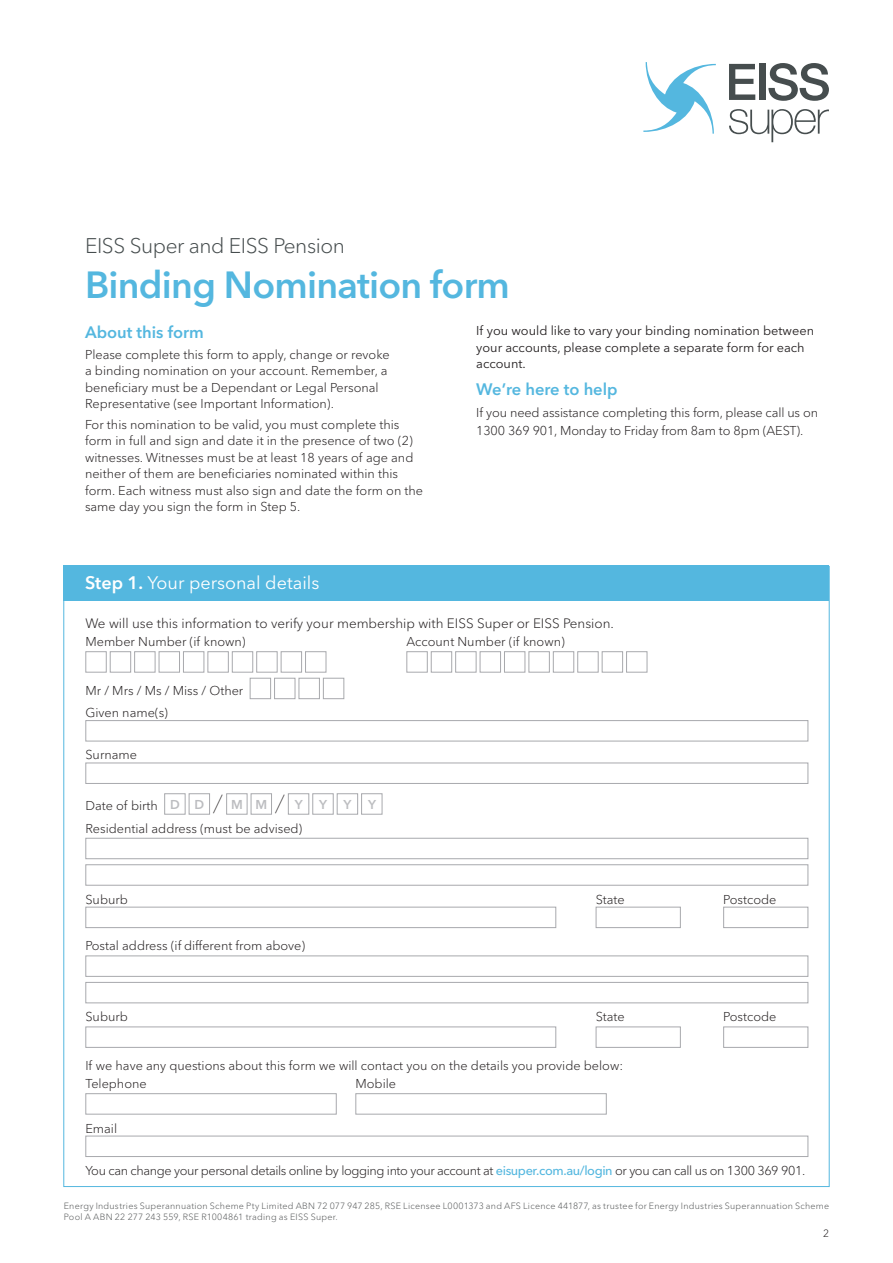
<style>
.page{position:relative;width:893px;height:1263px;background:#fff}
.page>*{position:absolute;margin:0;border:0;box-sizing:border-box;transform-origin:0 0}
.t1{font:600 37.5px "Avenir Next LT Pro";letter-spacing:-.02em;color:#54b7df}
.BODY_COPY{font:italic 300 25.5px "Avenir Next LT Pro";color:#231f20;scale:.5 1}
.t2{font:300 21px "Avenir Next LT Pro";letter-spacing:-.02em;color:#464d4e}
.HEADER_-_BODY_COPY{font:18px "Avenir Next LT Pro";color:#fff}
.BODY_COPY-2{font:600 16.5px "Avenir Next LT Pro";color:#54b7df}
.HEADER_-_BODY_COPY-2{font:600 16.5px "Avenir Next LT Pro";color:#54b7df}
.FIN_IN-BOXES___TEXT{font:300 13.5px "Avenir Next LT Pro";color:#231f20}
.BODY_COPY-3{font:300 12.75px/16.5px "Avenir Next LT Pro";color:#231f20}
.FILL_IN-BOXES_-_NEW{font:300 12.75px "Avenir Next LT Pro";letter-spacing:-.03em;color:#231f20}
.BODY_COPY-4{font:12.75px/16.5px "Avenir Next LT Pro";color:#231f20}
.HEADER_-_BODY_COPY-3{font:300 12.75px/18px "Avenir Next LT Pro";letter-spacing:-.01em;color:#231f20}
.FILL_IN-BOXES_-_NEW-2{font:300 12.75px "Avenir Next LT Pro";color:#231f20}
.FIN_IN-BOXES___TEXT-2{font:300 12.75px "Avenir Next LT Pro";color:#231f20}
.BODY_COPY-5{font:600 12.75px "Avenir Next LT Pro";color:#bcbdc0}
.t3{font:300 10.5px "Avenir Next LT Pro";color:#231f20}
.t4{font:300 9px/11.2px "Avenir Next LT Pro";letter-spacing:.025em;color:#555859}
.s1{font-weight:600}
.s2{font-weight:500;color:#54b7df}
</style>
<div class="page">
<svg style="left:643px;top:62px;width:73px;height:72px"></svg>
<svg style="left:729px;top:109px;width:100px;height:33px"></svg>
<svg style="left:729px;top:64px;width:26px;height:36px"></svg>
<div style="left:759px;top:64px;width:7px;height:36px;background:#464d4e"></div>
<svg style="left:768px;top:63px;width:61px;height:38px"></svg>
<div style="left:85px;top:651px;width:22px;height:21px;background:#fff;border:1px solid #a8a9ad"></div>
<div style="left:110px;top:651px;width:21px;height:21px;background:#fff;border:1px solid #a8a9ad"></div>
<div style="left:134px;top:651px;width:21px;height:21px;background:#fff;border:1px solid #a8a9ad"></div>
<div style="left:159px;top:651px;width:21px;height:21px;background:#fff;border:1px solid #a8a9ad"></div>
<div style="left:183px;top:651px;width:21px;height:21px;background:#fff;border:1px solid #a8a9ad"></div>
<div style="left:207px;top:651px;width:22px;height:21px;background:#fff;border:1px solid #a8a9ad"></div>
<div style="left:232px;top:651px;width:21px;height:21px;background:#fff;border:1px solid #a8a9ad"></div>
<div style="left:256px;top:651px;width:22px;height:21px;background:#fff;border:1px solid #a8a9ad"></div>
<div style="left:281px;top:651px;width:21px;height:21px;background:#fff;border:1px solid #a8a9ad"></div>
<div style="left:305px;top:651px;width:21px;height:21px;background:#fff;border:1px solid #a8a9ad"></div>
<div style="left:406px;top:651px;width:22px;height:21px;background:#fff;border:1px solid #a8a9ad"></div>
<div style="left:431px;top:651px;width:21px;height:21px;background:#fff;border:1px solid #a8a9ad"></div>
<div style="left:455px;top:651px;width:21px;height:21px;background:#fff;border:1px solid #a8a9ad"></div>
<div style="left:480px;top:651px;width:21px;height:21px;background:#fff;border:1px solid #a8a9ad"></div>
<div style="left:504px;top:651px;width:21px;height:21px;background:#fff;border:1px solid #a8a9ad"></div>
<div style="left:528px;top:651px;width:22px;height:21px;background:#fff;border:1px solid #a8a9ad"></div>
<div style="left:553px;top:651px;width:21px;height:21px;background:#fff;border:1px solid #a8a9ad"></div>
<div style="left:577px;top:651px;width:22px;height:21px;background:#fff;border:1px solid #a8a9ad"></div>
<div style="left:602px;top:651px;width:21px;height:21px;background:#fff;border:1px solid #a8a9ad"></div>
<div style="left:626px;top:651px;width:21px;height:21px;background:#fff;border:1px solid #a8a9ad"></div>
<div style="left:250px;top:678px;width:21px;height:21px;background:#fff;border:1px solid #a8a9ad"></div>
<div style="left:274px;top:678px;width:21px;height:21px;background:#fff;border:1px solid #a8a9ad"></div>
<div style="left:299px;top:678px;width:21px;height:21px;background:#fff;border:1px solid #a8a9ad"></div>
<div style="left:323px;top:678px;width:21px;height:21px;background:#fff;border:1px solid #a8a9ad"></div>
<div style="left:85px;top:720px;width:723px;height:21px;background:#fff;border:1px solid #a8a9ad"></div>
<div style="left:85px;top:763px;width:723px;height:21px;background:#fff;border:1px solid #a8a9ad"></div>
<div style="left:164px;top:793px;width:22px;height:21px;border:1px solid #a8a9ad"></div>
<div style="left:189px;top:793px;width:21px;height:21px;border:1px solid #a8a9ad"></div>
<div style="left:226px;top:793px;width:21px;height:21px;border:1px solid #a8a9ad"></div>
<div style="left:251px;top:793px;width:21px;height:21px;border:1px solid #a8a9ad"></div>
<div style="left:288px;top:793px;width:21px;height:21px;border:1px solid #a8a9ad"></div>
<div style="left:312px;top:793px;width:22px;height:21px;border:1px solid #a8a9ad"></div>
<div style="left:337px;top:793px;width:21px;height:21px;border:1px solid #a8a9ad"></div>
<div style="left:361px;top:793px;width:21px;height:21px;border:1px solid #a8a9ad"></div>
<div style="left:85px;top:838px;width:723px;height:21px;background:#fff;border:1px solid #a8a9ad"></div>
<div style="left:85px;top:864px;width:723px;height:21px;background:#fff;border:1px solid #a8a9ad"></div>
<div style="left:85px;top:907px;width:471px;height:21px;background:#fff;border:1px solid #a8a9ad"></div>
<div style="left:596px;top:907px;width:85px;height:21px;background:#fff;border:1px solid #a8a9ad"></div>
<div style="left:723px;top:907px;width:85px;height:21px;background:#fff;border:1px solid #a8a9ad"></div>
<div style="left:85px;top:955px;width:723px;height:22px;background:#fff;border:1px solid #a8a9ad"></div>
<div style="left:85px;top:982px;width:723px;height:21px;background:#fff;border:1px solid #a8a9ad"></div>
<div style="left:85px;top:1026px;width:471px;height:22px;background:#fff;border:1px solid #a8a9ad"></div>
<div style="left:596px;top:1026px;width:85px;height:22px;background:#fff;border:1px solid #a8a9ad"></div>
<div style="left:723px;top:1026px;width:85px;height:22px;background:#fff;border:1px solid #a8a9ad"></div>
<div style="left:85px;top:1093px;width:252px;height:21px;background:#fff;border:1px solid #a8a9ad"></div>
<div style="left:355px;top:1093px;width:252px;height:21px;background:#fff;border:1px solid #a8a9ad"></div>
<div style="left:85px;top:1136px;width:723px;height:21px;background:#fff;border:1px solid #a8a9ad"></div>
<div style="left:64px;top:566px;width:765px;height:35px;background:#54b7df"></div>
<p class="t2" style="left:85px;top:233px;width:261px">EISS Super and EISS Pension</p>
<p class="t1" style="left:85px;top:262px;width:426px">Binding Nomination form</p>
<p class="HEADER_-_BODY_COPY-2" style="left:85px;top:322px;width:120px">About this form</p>
<p class="BODY_COPY-3" style="left:85px;top:346px;width:306px">Please complete this form to apply, change or revoke a binding nomination on your account. Remember, a beneficiary must be a Dependant or Legal Personal Representative (see Important Information).</p>
<p class="BODY_COPY-3" style="left:85px;top:416px;width:340px">For this nomination to be valid, you must complete this form in full and sign and date it in the presence of two (2) witnesses. Witnesses must be at least 18 years of age and neither of them are beneficiaries nominated within this form. Each witness must also sign and date the form on the same day you sign the form in Step 5.</p>
<p class="HEADER_-_BODY_COPY" style="left:85px;top:572px;width:236px"><span class="s1">Step 1.</span> Your personal details</p>
<p class="BODY_COPY-4" style="left:476px;top:323px;width:339px">If you would like to vary your binding nomination between your accounts, please complete a separate form for each account.</p>
<p class="BODY_COPY-2" style="left:476px;top:379px;width:143px">We’re here to help</p>
<p class="HEADER_-_BODY_COPY-3" style="left:476px;top:404px;width:343px">If you need assistance completing this form, please call us on<br>1300 369 901, Monday to Friday from 8am to 8pm (AEST).</p>
<p class="FIN_IN-BOXES___TEXT" style="left:85px;top:615px;width:530px">We will use this information to verify your membership with EISS Super or EISS Pension.</p>
<p class="BODY_COPY-3" style="left:85px;top:633px;width:162px">Member Number (if known)</p>
<p class="BODY_COPY-3" style="left:406px;top:633px;width:160px">Account Number (if known)</p>
<p class="FIN_IN-BOXES___TEXT-2" style="left:85px;top:682px;width:159px">Mr / Mrs / Ms / Miss / Other</p>
<p class="FIN_IN-BOXES___TEXT-2" style="left:85px;top:705px;width:84px">Given name(s)</p>
<p class="BODY_COPY-3" style="left:85px;top:747px;width:53px">Surname</p>
<p class="BODY_COPY-3" style="left:85px;top:797px;width:74px">Date of birth</p>
<p class="BODY_COPY-5" style="left:170px;top:796px;width:11px">D</p>
<p class="BODY_COPY-5" style="left:194px;top:796px;width:11px">D</p>
<p class="BODY_COPY" style="left:213px;top:789px;width:27px">/</p>
<p class="BODY_COPY-5" style="left:231px;top:796px;width:13px">M</p>
<p class="BODY_COPY-5" style="left:255px;top:796px;width:13px">M</p>
<p class="BODY_COPY" style="left:275px;top:789px;width:27px">/</p>
<p class="BODY_COPY-5" style="left:295px;top:796px;width:9px">Y</p>
<p class="BODY_COPY-5" style="left:319px;top:796px;width:9px">Y</p>
<p class="BODY_COPY-5" style="left:344px;top:796px;width:9px">Y</p>
<p class="BODY_COPY-5" style="left:368px;top:796px;width:9px">Y</p>
<p class="BODY_COPY-3" style="left:85px;top:820px;width:219px">Residential address (must be advised)</p>
<p class="BODY_COPY-3" style="left:85px;top:891px;width:44px">Suburb</p>
<p class="BODY_COPY-3" style="left:596px;top:891px;width:30px">State</p>
<p class="BODY_COPY-3" style="left:723px;top:891px;width:55px">Postcode</p>
<p class="BODY_COPY-3" style="left:85px;top:937px;width:221px">Postal address (if different from above)</p>
<p class="BODY_COPY-3" style="left:85px;top:1008px;width:44px">Suburb</p>
<p class="BODY_COPY-3" style="left:596px;top:1008px;width:30px">State</p>
<p class="BODY_COPY-3" style="left:723px;top:1008px;width:55px">Postcode</p>
<p class="FILL_IN-BOXES_-_NEW-2" style="left:85px;top:1058px;width:539px">If we have any questions about this form we will contact you on the details you provide below:</p>
<p class="BODY_COPY-3" style="left:85px;top:1075px;width:63px">Telephone</p>
<p class="BODY_COPY-3" style="left:355px;top:1075px;width:42px">Mobile</p>
<p class="BODY_COPY-3" style="left:85px;top:1120px;width:33px">Email</p>
<p class="FILL_IN-BOXES_-_NEW" style="left:85px;top:1163px;width:721px">You can change your personal details online by logging into your account at <span class="s2">eisuper.com.au/login</span> or you can call us on 1300 369 901.</p>
<p class="t4" style="left:64px;top:1200px;width:767px">Energy Industries Superannuation Scheme Pty Limited ABN 72 077 947 285, RSE Licensee L0001373 and AFS Licence 441877, as trustee for Energy Industries Superannuation Scheme<br>Pool A ABN 22 277 243 559, RSE R1004861 trading as EISS Super.</p>
<p class="t3" style="left:823px;top:1227px;width:8px">2</p>
</div>
